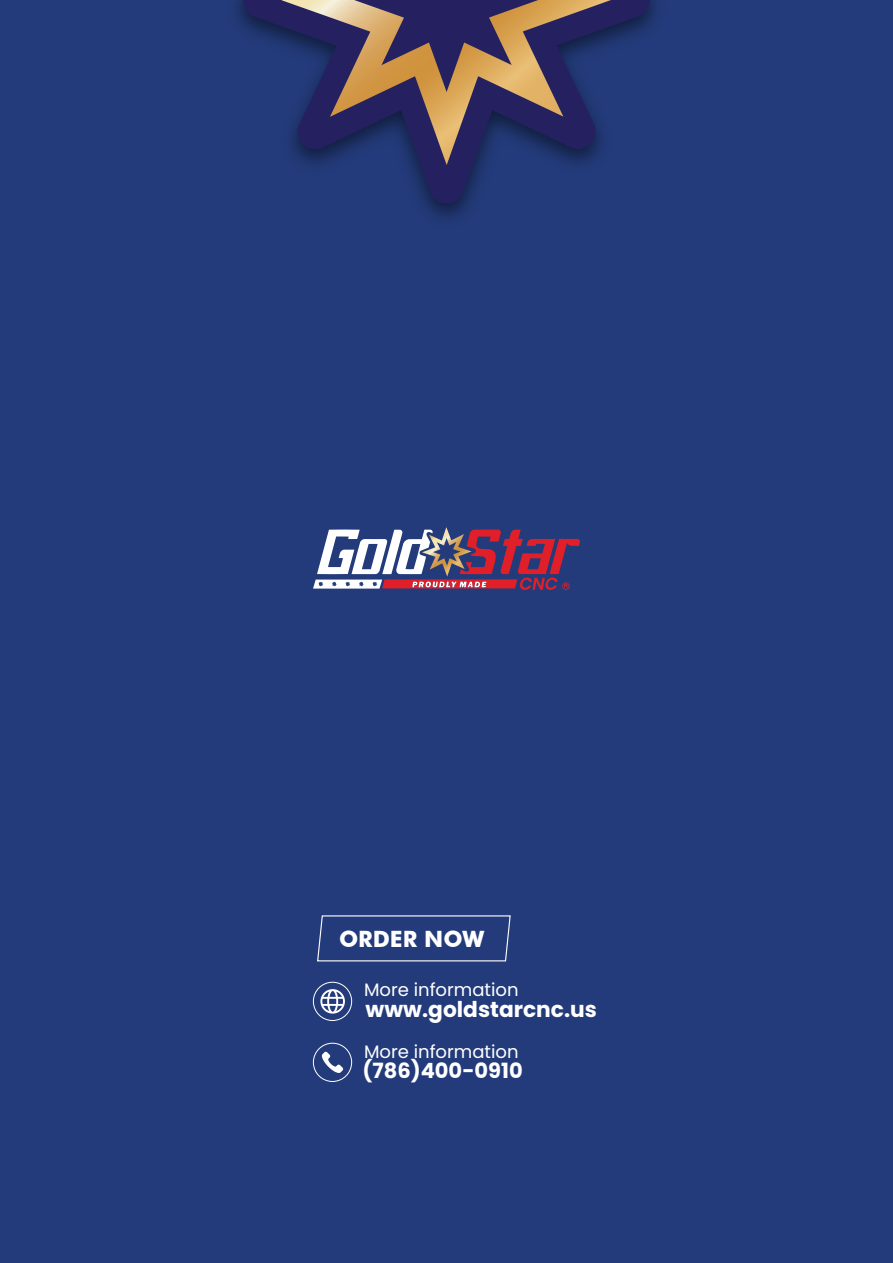
<style>
.page{position:relative;width:893px;height:1263px;background:#233b7a}
.page>*{position:absolute;margin:0;border:0;box-sizing:border-box;transform-origin:0 0}
.t1{font:700 22.5px "Futura BT";color:#fff}
.t2{font:700 21.75px "Poppins";color:#fff}
.t3{font:700 21px "Poppins";color:#fff}
.t4{font:18px "Poppins";color:#fff}
</style>
<div class="page">
<svg style="left:243px;top:0;width:407px;height:203px"></svg>
<svg style="left:281px;top:0;width:330px;height:165px"></svg>
<svg style="left:313px;top:527px;width:267px;height:63px"></svg>
<div style="left:313px;top:1043px;width:39px;height:39px;border:1px solid #fff;border-radius:50%"></div>
<svg style="left:322px;top:1052px;width:21px;height:21px"></svg>
<div style="left:313px;top:982px;width:39px;height:39px;border:1px solid #fff;border-radius:50%"></div>
<svg style="left:320px;top:989px;width:25px;height:25px"></svg>
<svg style="left:317px;top:915px;width:194px;height:47px"></svg>
<p class="t1" style="left:339px;top:925px;width:147px">ORDER NOW</p>
<p class="t4" style="left:364px;top:980px;width:156px">More information</p>
<p class="t2" style="left:366px;top:997px;width:233px">www.goldstarcnc.us</p>
<p class="t4" style="left:364px;top:1041px;width:156px">More information</p>
<p class="t3" style="left:362px;top:1058px;width:162px">(786)400-0910</p>
</div>
